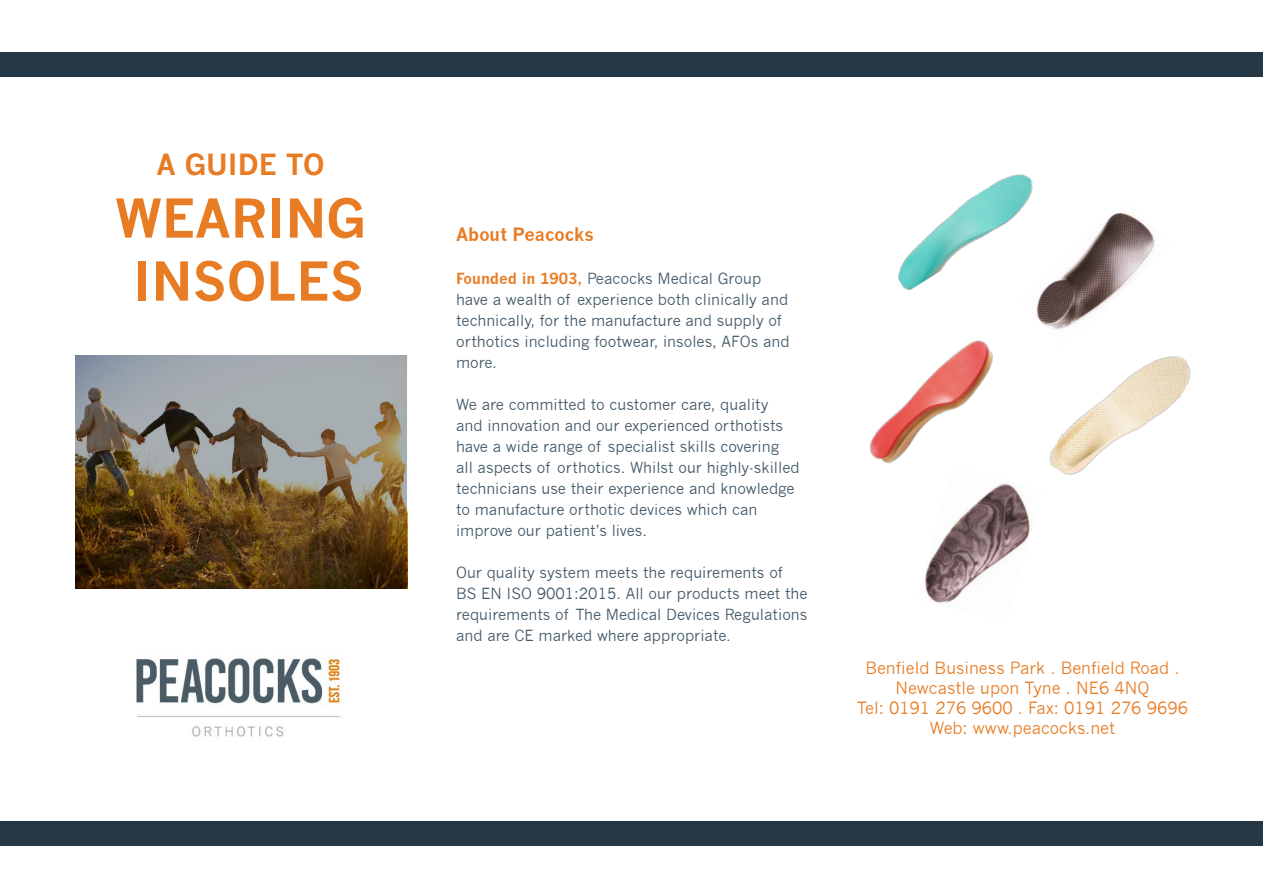
<style>
.page{position:relative;width:1263px;height:893px;background:#fff}
.page>*{position:absolute;margin:0;border:0;box-sizing:border-box;transform-origin:0 0}
.t1{font:700 52.5px/63px "News Gothic";color:#e77c24;text-align:center}
.t2{font:700 28.5px "News Gothic";color:#e77c24}
.t3{font:700 18px "News Gothic";color:#e77c24}
.t4{font:16.5px/19.8px "News Gothic";color:#e77c24;text-align:center}
.t5{font:15px/21px "News Gothic";color:#425968}
.s1{font-weight:700;color:#e77c24}
</style>
<div class="page">
<img style="left:136px;top:656px;width:205px;height:81px">
<img style="left:925px;top:483px;width:105px;height:120px">
<img style="left:869px;top:340px;width:135px;height:147px">
<img style="left:1036px;top:212px;width:119px;height:113px">
<img style="left:898px;top:174px;width:148px;height:118px">
<img style="left:1046px;top:325px;width:145px;height:150px">
<svg style="left:75px;top:355px;width:332px;height:234px;background:#776a56"></svg>
<div style="left:0;top:821px;width:1263px;height:25px;background:#263746"></div>
<div style="left:0;top:52px;width:1263px;height:25px;background:#263746"></div>
<h2 class="t2" style="left:157px;top:147px;width:169px">A GUIDE TO</h2>
<h1 class="t1" style="left:115px;top:186px;width:252px">WEARING<br>INSOLES</h1>
<p class="t3" style="left:456px;top:224px;width:140px">About Peacocks</p>
<p class="t5" style="left:456px;top:268px;width:335px"><span class="s1">Founded in 1903,</span> Peacocks Medical Group have a wealth of experience both clinically and technically, for the manufacture and supply of orthotics including footwear, insoles, AFOs and more.</p>
<p class="t5" style="left:456px;top:394px;width:345px">We are committed to customer care, quality<br>and innovation and our experienced orthotists have a wide range of specialist skills covering all aspects of orthotics. Whilst our highly-skilled technicians use their experience and knowledge to manufacture orthotic devices which can improve our patient’s lives.</p>
<p class="t5" style="left:456px;top:562px;width:353px">Our quality system meets the requirements of<br>BS EN ISO 9001:2015. All our products meet the requirements of The Medical Devices Regulations and are CE marked where appropriate.</p>
<p class="t4" style="left:857px;top:658px;width:333px">Benfield Business Park . Benfield Road .<br>Newcastle upon Tyne . NE6 4NQ<br>Tel: 0191 276 9600 . Fax: 0191 276 9696<br>Web: www.peacocks.net</p>
</div>
